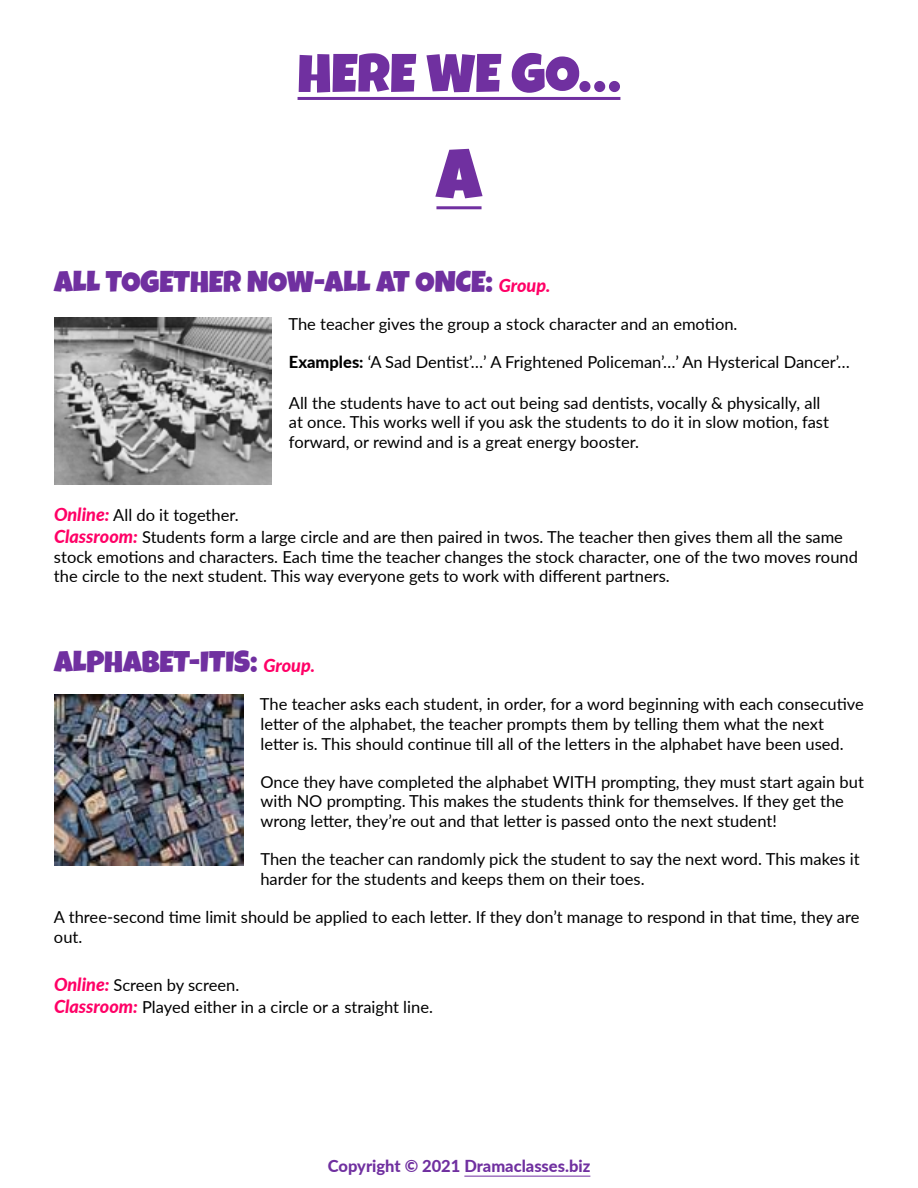
<style>
.page{position:relative;width:918px;height:1188px;background:#fff}
.page>*{position:absolute;margin:0;border:0;box-sizing:border-box;transform-origin:0 0}
.t1{font:72px "Luckiest Guy";color:#7030a0}
.t2{font:54px "Luckiest Guy";color:#7030a0}
.t3{font:30px "Luckiest Guy";color:#7030a0}
.t4{font:16.5px/19.8px "Lato";color:#000}
.t5{font:800 16.5px "Lato";color:#7030a0}
.s1{font-family:"Lato";font-weight:800;font-style:italic;font-size:18px;color:#f06}
.s2{font-weight:800}
.s3{font-weight:800;font-style:italic;font-size:18px;color:#f06}
</style>
<div class="page">
<hr style="left:464px;top:1176px;width:126px;height:1px;background:#7030a0">
<hr style="left:298px;top:97px;width:322px;height:3px;background:#7030a0">
<hr style="left:436px;top:206px;width:46px;height:3px;background:#7030a0">
<img style="left:54px;top:318px;width:218px;height:166px">
<img style="left:54px;top:694px;width:189px;height:172px">
<h2 class="t2" style="left:298px;top:38px;width:324px">HERE WE GO…</h2>
<h1 class="t1" style="left:436px;top:127px;width:47px">A</h1>
<h3 class="t3" style="left:54px;top:262px;width:498px">ALL TOGETHER NOW-ALL AT ONCE: <span class="s1">Group.</span></h3>
<p class="t4" style="left:288px;top:313px;width:451px">The teacher gives the group a stock character and an emotion.</p>
<p class="t4" style="left:289px;top:351px;width:563px"><span class="s2">Examples:</span> ‘A Sad Dentist’…’ A Frightened Policeman’…’ An Hysterical Dancer’…</p>
<p class="t4" style="left:289px;top:392px;width:542px">All the students have to act out being sad dentists, vocally &amp; physically, all at once. This works well if you ask the students to do it in slow motion, fast forward, or rewind and is a great energy booster.</p>
<p class="t4" style="left:54px;top:504px;width:791px;line-height:21.6px"><span class="s3">Online:</span> All do it together.<br><span class="s3">Classroom:</span> Students form a large circle and are then paired in twos. The teacher then gives them all the same</p>
<p class="t4" style="left:54px;top:546px;width:805px">stock emotions and characters. Each time the teacher changes the stock character, one of the two moves round the circle to the next student. This way everyone gets to work with different partners.</p>
<h3 class="t3" style="left:54px;top:643px;width:263px">ALPHABET-ITIS: <span class="s1">Group.</span></h3>
<p class="t4" style="left:260px;top:694px;width:605px">The teacher asks each student, in order, for a word beginning with each consecutive letter of the alphabet, the teacher prompts them by telling them what the next letter is. This should continue till all of the letters in the alphabet have been used.</p>
<p class="t4" style="left:260px;top:771px;width:605px">Once they have completed the alphabet WITH prompting, they must start again but with NO prompting. This makes the students think for themselves. If they get the wrong letter, they’re out and that letter is passed onto the next student!</p>
<p class="t4" style="left:260px;top:849px;width:601px">Then the teacher can randomly pick the student to say the next word. This makes it harder for the students and keeps them on their toes.</p>
<p class="t4" style="left:54px;top:906px;width:807px">A three-second time limit should be applied to each letter. If they don’t manage to respond in that time, they are out.</p>
<p class="t4" style="left:54px;top:974px;width:380px;line-height:21.6px"><span class="s3">Online:</span> Screen by screen.<br><span class="s3">Classroom:</span> Played either in a circle or a straight line.</p>
<p class="t5" style="left:328px;top:1154px;width:264px">Copyright © 2021 Dramaclasses.biz</p>
</div>
